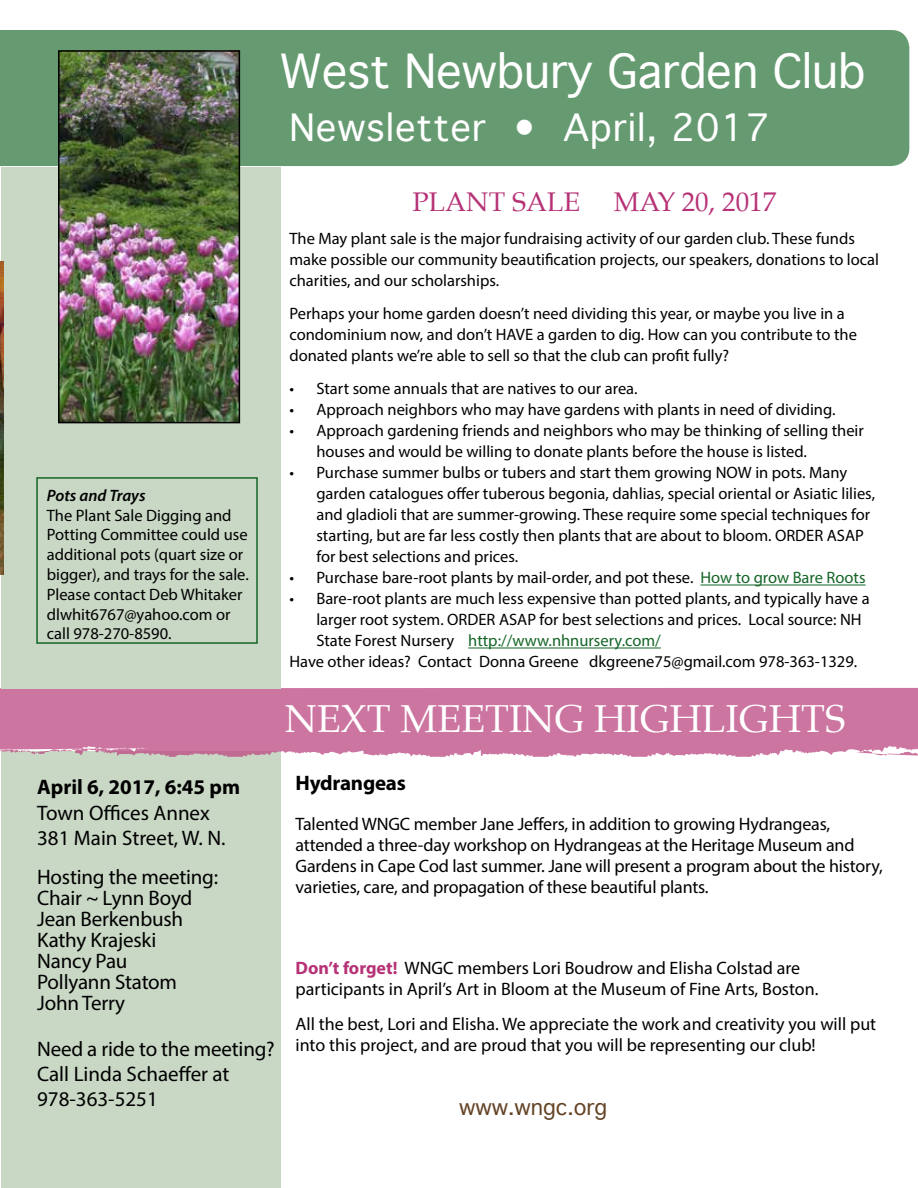
<style>
.page{position:relative;width:918px;height:1188px;background:#fff}
.page>*{position:absolute;margin:0;border:0;box-sizing:border-box;transform-origin:0 0}
.t1{font:45px "Geneva";letter-spacing:-.005em;color:#fff}
.t2{font:39px "Palatino";color:#fff}
.t3{font:36px "Geneva";letter-spacing:.025em;color:#fff}
.t4{font:27px "Palatino";color:#b63276}
.t5{font:21px/21px "Myriad Pro";letter-spacing:-.01em;color:#000}
.t6{font:700 21px "Myriad Pro";letter-spacing:-.01em;color:#000}
.t7{font:21px "Geneva";color:#644426}
.t8{font:18px/21px "Myriad Pro";letter-spacing:-.01em;color:#000}
.t9{font:16.5px/21px "Myriad Pro";color:#000}
.t10{font:16.5px "Myriad Pro";color:#146526}
.t11{font:italic 600 16.5px "Myriad Pro";color:#000}
.s1{color:#146526}
.s2{color:#000}
.s3{font-weight:700;color:#b63276}
</style>
<div class="page">
<div style="left:1px;top:751px;width:279px;height:437px;background:#c9d7c5"></div>
<div style="left:0;top:30px;width:909px;height:136px;background:#669b72"></div>
<svg style="left:0;top:670px;width:918px;height:88px;fill:#cc75a0"></svg>
<hr style="left:700px;top:585px;width:166px;height:1px;background:#146526">
<hr style="left:468px;top:648px;width:193px;height:1px;background:#146526">
<div style="left:1px;top:167px;width:279px;height:521px;background:#c9d7c5"></div>
<div style="left:36px;top:477px;width:222px;height:167px;border:2px solid #146526"></div>
<img style="left:0;top:261px;width:4px;height:313px">
<img style="left:61px;top:53px;width:176px;height:367px">
<div style="left:58px;top:50px;width:182px;height:373px;border:2px solid #000"></div>
<h1 class="t1" style="left:279px;top:46px;width:588px">West Newbury Garden Club</h1>
<h3 class="t3" style="left:289px;top:107px;width:482px">Newsletter • April, 2017</h3>
<p class="t11" style="left:47px;top:485px;width:100px">Pots and Trays</p>
<p class="t9" style="left:47px;top:505px;width:203px;line-height:19.8px">The Plant Sale Digging and<br>Potting Committee could use additional pots (quart size or bigger), and trays for the sale.<br>Please contact Deb Whitaker dlwhit6767@yahoo.com or call 978-270-8590.</p>
<h3 class="t4" style="left:413px;top:179px;width:169px">PLANT SALE</h3>
<h3 class="t4" style="left:614px;top:179px;width:164px">MAY 20, 2017</h3>
<p class="t9" style="left:289px;top:228px;width:591px">The May plant sale is the major fundraising activity of our garden club. These funds make possible our community beautification projects, our speakers, donations to local charities, and our scholarships.</p>
<p class="t9" style="left:289px;top:303px;width:569px">Perhaps your home garden doesn’t need dividing this year, or maybe you live in a condominium now, and don’t HAVE a garden to dig. How can you contribute to the donated plants we’re able to sell so that the club can profit fully?</p>
<p class="t9" style="left:289px;top:378px;width:350px">• Start some annuals that are natives to our area.</p>
<p class="t9" style="left:289px;top:399px;width:548px">• Approach neighbors who may have gardens with plants in need of dividing.</p>
<p class="t9" style="left:316px;top:420px;width:549px;text-indent:-27px">• Approach gardening friends and neighbors who may be thinking of selling their houses and would be willing to donate plants before the house is listed.</p>
<p class="t9" style="left:316px;top:462px;width:560px;text-indent:-27px">• Purchase summer bulbs or tubers and start them growing NOW in pots. Many garden catalogues offer tuberous begonia, dahlias, special oriental or Asiatic lilies, and gladioli that are summer-growing. These require some special techniques for starting, but are far less costly then plants that are about to bloom. ORDER ASAP for best selections and prices.</p>
<p class="t9" style="left:289px;top:567px;width:578px">• Purchase bare-root plants by mail-order, and pot these. <span class="s1">How to grow Bare Roots</span></p>
<p class="t9" style="left:289px;top:588px;width:582px">• Bare-root plants are much less expensive than potted plants, and typically have a</p>
<p class="t9" style="left:316px;top:609px;width:547px">larger root system. ORDER ASAP for best selections and prices. Local source: NH</p>
<p class="t10" style="left:316px;top:631px;width:346px"><span class="s2">State Forest Nursery</span> http://www.nhnursery.com/</p>
<p class="t9" style="left:289px;top:651px;width:569px">Have other ideas? Contact Donna Greene dkgreene75@gmail.com 978-363-1329.</p>
<h2 class="t2" style="left:285px;top:686px;width:558px">NEXT MEETING HIGHLIGHTS</h2>
<p class="t6" style="left:37px;top:774px;width:204px">April 6, 2017, 6:45 pm</p>
<p class="t5" style="left:37px;top:800px;width:190px;line-height:25.2px">Town Offices Annex<br>381 Main Street, W. N.</p>
<p class="t5" style="left:37px;top:866px;width:182px">Hosting the meeting:<br>Chair ~ Lynn Boyd<br>Jean Berkenbush<br>Kathy Krajeski<br>Nancy Pau<br>Pollyann Statom<br>John Terry</p>
<p class="t5" style="left:37px;top:1036px;width:239px;line-height:25.2px">Need a ride to the meeting?<br>Call Linda Schaeffer at<br>978-363-5251</p>
<p class="t6" style="left:296px;top:769px;width:112px">Hydrangeas</p>
<p class="t8" style="left:296px;top:813px;width:589px">Talented WNGC member Jane Jeffers, in addition to growing Hydrangeas, attended a three-day workshop on Hydrangeas at the Heritage Museum and Gardens in Cape Cod last summer. Jane will present a program about the history, varieties, care, and propagation of these beautiful plants.</p>
<p class="t8" style="left:296px;top:957px;width:524px"><span class="s3">Don’t forget!</span> WNGC members Lori Boudrow and Elisha Colstad are participants in April’s Art in Bloom at the Museum of Fine Arts, Boston.</p>
<p class="t8" style="left:296px;top:1013px;width:582px">All the best, Lori and Elisha. We appreciate the work and creativity you will put into this project, and are proud that you will be representing our club!</p>
<p class="t7" style="left:459px;top:1095px;width:150px">www.wngc.org</p>
</div>
